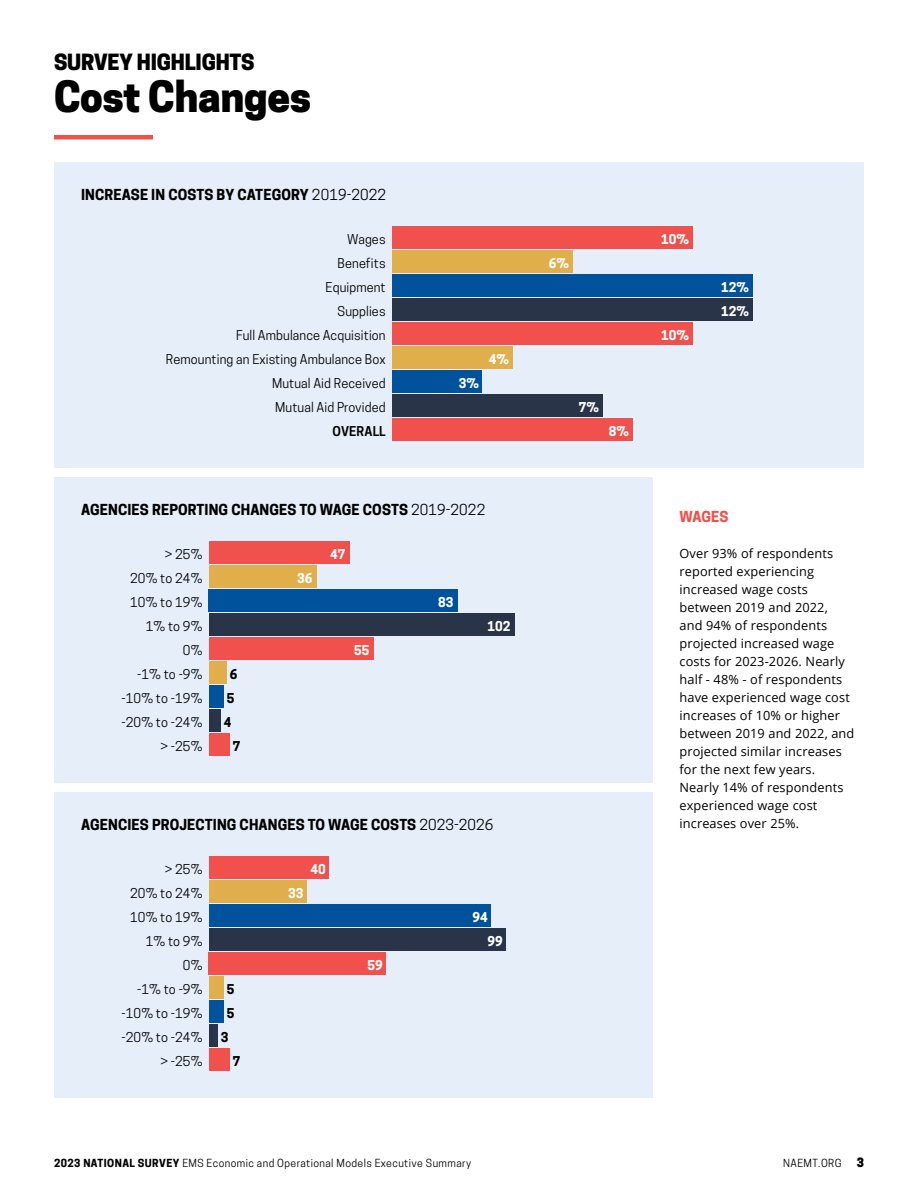
<style>
.page{position:relative;width:918px;height:1188px;background:#fff}
.page>*{position:absolute;margin:0;border:0;box-sizing:border-box;transform-origin:0 0}
.t1{font:800 40.5px "Cooper Hewitt";letter-spacing:-.01em;color:#000}
.t2{font:800 21px "Cooper Hewitt";letter-spacing:-.01em;color:#000}
.t3{font:700 14.25px "Cooper Hewitt";letter-spacing:.01em;color:#000}
.t4{font:700 14.25px "Cooper Hewitt";letter-spacing:.005em;color:#f0514c}
.t5{font:12.75px/18px "Open Sans";letter-spacing:.01em;color:#000}
.t6{font:12.75px/24px "Cooper Hewitt";letter-spacing:.01em;color:#000;text-align:right}
.t7{font:700 12.75px/24px "Cooper Hewitt";color:#fff}
.t8{font:700 12.75px "Cooper Hewitt";color:#000}
.t9{font:600 12.75px "Cooper Hewitt";letter-spacing:.01em;color:#000}
.t10{font:800 12px "Cooper Hewitt";color:#000}
.t11{font:10.5px "Cooper Hewitt";letter-spacing:.04em;color:#000}
.s1{font-weight:400}
.s2{font-weight:700}
</style>
<div class="page">
<div style="left:54px;top:162px;width:810px;height:306px;background:#e5eef9"></div>
<div style="left:392px;top:394px;width:210px;height:23px;background:#293449"></div>
<div style="left:392px;top:418px;width:240px;height:23px;background:#f0514d"></div>
<div style="left:392px;top:322px;width:300px;height:23px;background:#f0514d"></div>
<div style="left:392px;top:346px;width:120px;height:23px;background:#e1ae4c"></div>
<div style="left:392px;top:370px;width:90px;height:23px;background:#00529c"></div>
<div style="left:392px;top:226px;width:300px;height:23px;background:#f0514d"></div>
<div style="left:392px;top:250px;width:180px;height:23px;background:#e1ae4c"></div>
<div style="left:392px;top:274px;width:360px;height:23px;background:#00529c"></div>
<div style="left:392px;top:298px;width:360px;height:23px;background:#293449"></div>
<div style="left:54px;top:477px;width:598px;height:306px;background:#e5eef9"></div>
<div style="left:209px;top:710px;width:12px;height:22px;background:#293449"></div>
<div style="left:209px;top:734px;width:21px;height:22px;background:#f0514d"></div>
<div style="left:209px;top:638px;width:165px;height:22px;background:#f0514d"></div>
<div style="left:209px;top:662px;width:18px;height:22px;background:#e1ae4c"></div>
<div style="left:209px;top:686px;width:15px;height:22px;background:#00529c"></div>
<div style="left:209px;top:542px;width:141px;height:22px;background:#f0514d"></div>
<div style="left:209px;top:566px;width:108px;height:22px;background:#e1ae4c"></div>
<div style="left:209px;top:590px;width:249px;height:22px;background:#00529c"></div>
<div style="left:209px;top:614px;width:306px;height:22px;background:#293449"></div>
<div style="left:54px;top:792px;width:598px;height:306px;background:#e5eef9"></div>
<div style="left:209px;top:1024px;width:9px;height:23px;background:#293449"></div>
<div style="left:209px;top:1048px;width:21px;height:23px;background:#f0514d"></div>
<div style="left:209px;top:952px;width:177px;height:23px;background:#f0514d"></div>
<div style="left:209px;top:976px;width:15px;height:23px;background:#e1ae4c"></div>
<div style="left:209px;top:1000px;width:15px;height:23px;background:#00529c"></div>
<div style="left:209px;top:856px;width:120px;height:23px;background:#f0514d"></div>
<div style="left:209px;top:880px;width:97px;height:23px;background:#e1ae4c"></div>
<div style="left:209px;top:904px;width:282px;height:23px;background:#00529c"></div>
<div style="left:209px;top:929px;width:297px;height:22px;background:#293449"></div>
<div style="left:54px;top:135px;width:99px;height:5px;background:#f0514c"></div>
<h2 class="t2" style="left:54px;top:49px;width:202px">SURVEY HIGHLIGHTS</h2>
<h1 class="t1" style="left:54px;top:72px;width:259px">Cost Changes</h1>
<p class="t3" style="left:81px;top:186px;width:307px">INCREASE IN COSTS BY CATEGORY <span class="s1">2019-2022</span></p>
<p class="t6" style="left:166px;top:227px;width:221px">Wages<br>Benefits<br>Equipment<br>Supplies<br>Full Ambulance Acquisition<br>Remounting an Existing Ambulance Box<br>Mutual Aid Received<br>Mutual Aid Provided</p>
<p class="t9" style="left:332px;top:423px;width:55px">OVERALL</p>
<p class="t7" style="left:459px;top:371px;width:22px">3%</p>
<p class="t7" style="left:489px;top:347px;width:22px">4%</p>
<p class="t3" style="left:81px;top:501px;width:406px">AGENCIES REPORTING CHANGES TO WAGE COSTS <span class="s1">2019-2022</span></p>
<p class="t6" style="left:122px;top:542px;width:83px">&gt; 25%<br>20% to 24%<br>10% to 19%<br>1% to 9%<br>0%<br>-1% to -9% -10% to -19% -20% to -24% &gt; -25%</p>
<p class="t7" style="left:330px;top:542px;width:17px">47</p>
<p class="t7" style="left:297px;top:566px;width:17px">36</p>
<p class="t7" style="left:438px;top:590px;width:17px">83</p>
<p class="t7" style="left:487px;top:614px;width:24px">102</p>
<p class="t7" style="left:354px;top:638px;width:17px">55</p>
<p class="t8" style="left:230px;top:666px;width:9px">6</p>
<p class="t8" style="left:227px;top:690px;width:9px">5</p>
<p class="t8" style="left:224px;top:714px;width:9px">4</p>
<p class="t8" style="left:233px;top:738px;width:9px">7</p>
<p class="t3" style="left:81px;top:816px;width:414px">AGENCIES PROJECTING CHANGES TO WAGE COSTS <span class="s1">2023-2026</span></p>
<p class="t6" style="left:122px;top:857px;width:83px">&gt; 25%<br>20% to 24%<br>10% to 19%<br>1% to 9%<br>0%<br>-1% to -9% -10% to -19% -20% to -24% &gt; -25%</p>
<p class="t7" style="left:311px;top:857px;width:17px">40</p>
<p class="t7" style="left:288px;top:881px;width:17px">33</p>
<p class="t7" style="left:488px;top:905px;width:17px;text-indent:-15px">94<br>99</p>
<p class="t7" style="left:368px;top:953px;width:17px">59</p>
<p class="t8" style="left:227px;top:981px;width:9px">5</p>
<p class="t8" style="left:227px;top:1005px;width:9px">5</p>
<p class="t8" style="left:221px;top:1029px;width:9px">3</p>
<p class="t8" style="left:233px;top:1053px;width:9px">7</p>
<p class="t7" style="left:549px;top:251px;width:22px">6%</p>
<p class="t7" style="left:579px;top:395px;width:22px">7%</p>
<p class="t7" style="left:609px;top:419px;width:22px">8%</p>
<p class="t7" style="left:661px;top:227px;width:29px">10%</p>
<p class="t7" style="left:661px;top:323px;width:29px">10%</p>
<p class="t7" style="left:721px;top:275px;width:29px">12%<br>12%</p>
<p class="t4" style="left:680px;top:508px;width:51px">WAGES</p>
<p class="t5" style="left:680px;top:544px;width:176px">Over 93% of respondents reported experiencing increased wage costs between 2019 and 2022,<br>and 94% of respondents projected increased wage costs for 2023-2026. Nearly half - 48% - of respondents have experienced wage cost increases of 10% or higher between 2019 and 2022, and projected similar increases for the next few years.<br>Nearly 14% of respondents experienced wage cost increases over 25%.</p>
<p class="t11" style="left:54px;top:1157px;width:419px"><span class="s2">2023 NATIONAL SURVEY</span> EMS Economic and Operational Models Executive Summary</p>
<p class="t11" style="left:783px;top:1157px;width:60px">NAEMT.ORG</p>
<p class="t10" style="left:857px;top:1155px;width:9px">3</p>
</div>
